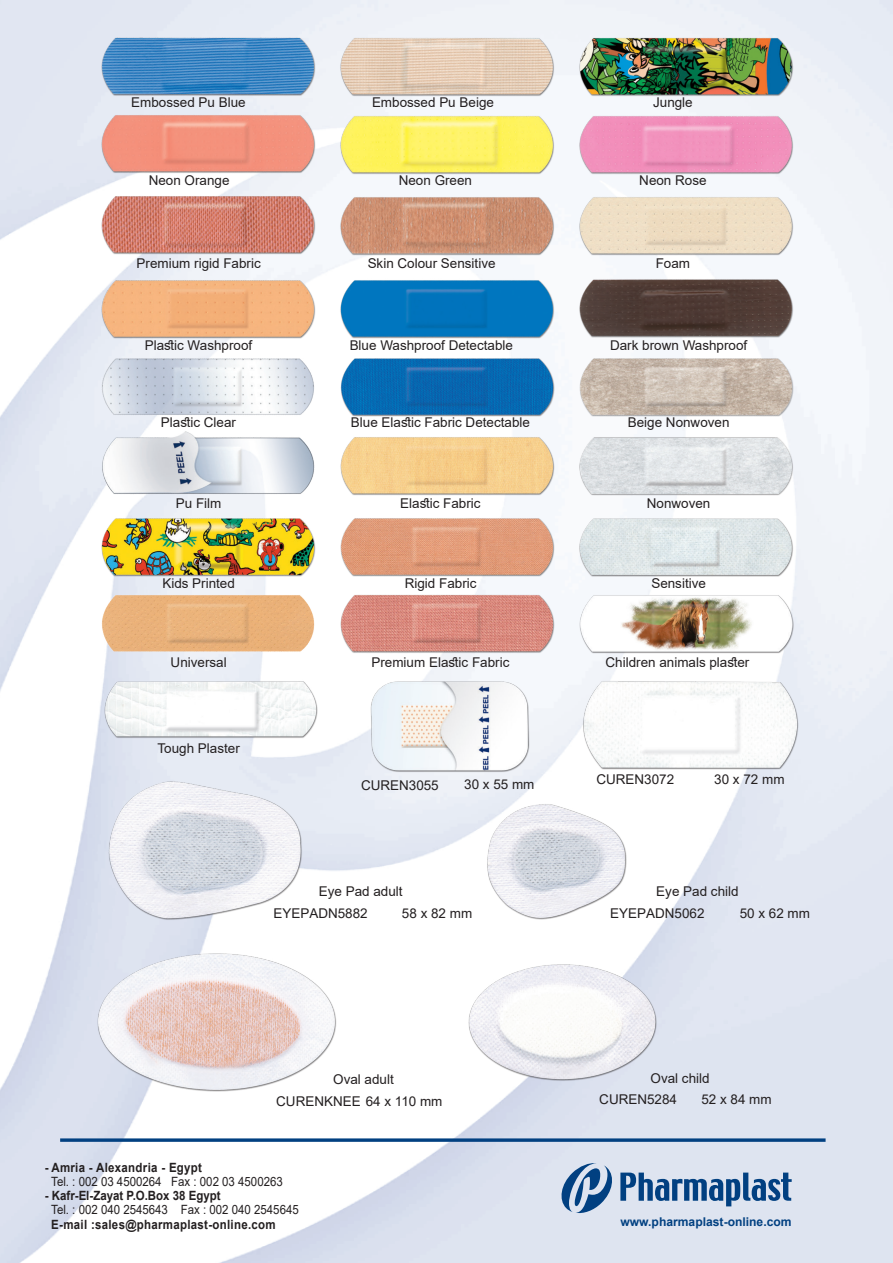
<style>
.page{position:relative;width:893px;height:1263px;background:#fff}
.page>*{position:absolute;margin:0;border:0;box-sizing:border-box;transform-origin:0 0}
.t1{font:13.5px/21.6px "Arial";color:#231f20}
.t2{font:12.75px "Arial";color:#231f20;scale:.9 1}
.t3{font:700 12.75px "Arial";letter-spacing:.025em;color:#231f20;scale:.9 1}
.t4{font:700 12.75px "Arial";color:#231f20;scale:.9 1}
.t5{font:700 12.15px "Arial";color:#014081}
</style>
<div class="page">
<img style="left:98px;top:38px;width:700px;height:1053px">
<svg style="left:558px;top:1162px;width:234px;height:52px;background:#9bb2ce"></svg>
<svg style="left:60px;top:1138px;width:766px;height:4px;background:#235992"></svg>
<p class="t1" style="left:131px;top:92px;width:116px">Embossed Pu Blue</p>
<p class="t1" style="left:372px;top:92px;width:123px">Embossed Pu Beige</p>
<p class="t1" style="left:653px;top:92px;width:41px">Jungle</p>
<p class="t1" style="left:149px;top:169px;width:82px">Neon Orange</p>
<p class="t1" style="left:399px;top:169px;width:75px">Neon Green</p>
<p class="t1" style="left:639px;top:169px;width:69px">Neon Rose</p>
<p class="t1" style="left:137px;top:252px;width:126px">Premium rigid Fabric</p>
<p class="t1" style="left:368px;top:252px;width:129px">Skin Colour Sensitive</p>
<p class="t1" style="left:656px;top:252px;width:36px">Foam</p>
<p class="t1" style="left:145px;top:334px;width:109px">Plastic Washproof</p>
<p class="t1" style="left:350px;top:334px;width:165px">Blue Washproof Detectable</p>
<p class="t1" style="left:610px;top:334px;width:139px">Dark brown Washproof</p>
<p class="t1" style="left:161px;top:412px;width:77px">Plastic Clear</p>
<p class="t1" style="left:351px;top:412px;width:181px">Blue Elastic Fabric Detectable</p>
<p class="t1" style="left:628px;top:412px;width:103px">Beige Nonwoven</p>
<p class="t1" style="left:176px;top:492px;width:47px">Pu Film</p>
<p class="t1" style="left:400px;top:492px;width:82px">Elastic Fabric</p>
<p class="t1" style="left:647px;top:492px;width:65px">Nonwoven</p>
<p class="t1" style="left:162px;top:572px;width:74px">Kids Printed</p>
<p class="t1" style="left:405px;top:572px;width:73px">Rigid Fabric</p>
<p class="t1" style="left:651px;top:572px;width:56px">Sensitive</p>
<p class="t1" style="left:171px;top:651px;width:58px">Universal</p>
<p class="t1" style="left:371px;top:651px;width:139px">Premium Elastic Fabric</p>
<p class="t1" style="left:605px;top:651px;width:145px">Children animals plaster</p>
<p class="t1" style="left:158px;top:737px;width:84px">Tough Plaster</p>
<p class="t1" style="left:361px;top:774px;width:79px">CUREN3055</p>
<p class="t1" style="left:464px;top:774px;width:72px">30 x 55 mm</p>
<p class="t1" style="left:596px;top:768px;width:79px">CUREN3072</p>
<p class="t1" style="left:714px;top:768px;width:72px">30 x 72 mm</p>
<p class="t1" style="left:610px;top:880px;width:130px;text-indent:46px">Eye Pad child<br>EYEPADN5062</p>
<p class="t1" style="left:273px;top:881px;width:131px;text-indent:45px">Eye Pad adult<br>EYEPADN5882</p>
<p class="t1" style="left:402px;top:902px;width:72px">58 x 82 mm</p>
<p class="t1" style="left:740px;top:902px;width:72px">50 x 62 mm</p>
<p class="t1" style="left:276px;top:1068px;width:168px;text-indent:57px">Oval adult<br>CURENKNEE 64 x 110 mm</p>
<p class="t1" style="left:599px;top:1067px;width:112px;text-indent:51px">Oval child<br>CUREN5284</p>
<p class="t1" style="left:701px;top:1088px;width:72px">52 x 84 mm</p>
<p class="t3" style="left:45px;top:1159px;width:176px">- Amria - Alexandria - Egypt</p>
<p class="t2" style="left:51px;top:1173px;width:259px">Tel. : 002 03 4500264 Fax : 002 03 4500263</p>
<p class="t4" style="left:45px;top:1187px;width:197px">- Kafr-El-Zayat P.O.Box 38 Egypt</p>
<p class="t2" style="left:51px;top:1201px;width:277px">Tel. : 002 040 2545643 Fax : 002 040 2545645</p>
<p class="t3" style="left:51px;top:1215px;width:251px">E-mail :sales@pharmaplast-online.com</p>
<p class="t5" style="left:620px;top:1213px;width:173px">www.pharmaplast-online.com</p>
</div>
